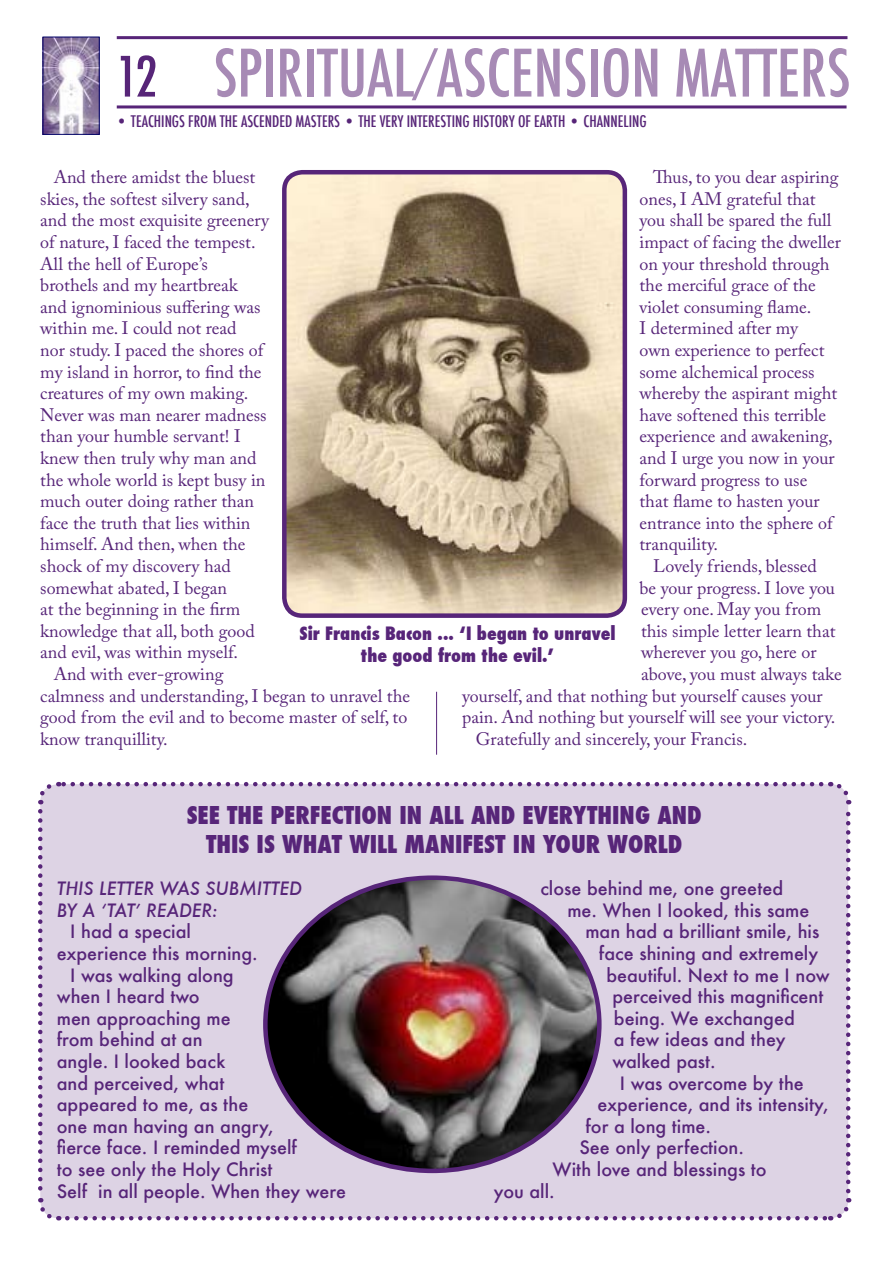
<style>
.page{position:relative;width:893px;height:1263px;background:#fff}
.page>*{position:absolute;margin:0;border:0;box-sizing:border-box;transform-origin:0 0}
.t1{font:500 condensed 63.6px "Futura";color:#a78ab5}
.t2{font:800 condensed 24px "Futura";color:#572579}
.t3{font:18px/21.6px "Adobe Caslon Pro";color:#572579}
.t4{font:500 18px "Futura";color:#572579}
.t5{font:800 condensed 18px/21.6px "Futura";color:#572579;text-align:center}
.t6{font:italic 500 18px/21.6px "Futura";color:#572579}
.t7{font:500 condensed 15.6px "Futura";color:#572578}
.s1{font-size:54px;color:#572578}
.s2{font-size:50.1px}
</style>
<div class="page">
<div style="left:40px;top:784px;width:808px;height:434px;background:#ddd3e4;border-radius:18px"></div>
<svg style="left:38px;top:811px;width:21px;height:410px"></svg>
<svg style="left:67px;top:1198px;width:785px;height:23px"></svg>
<svg style="left:830px;top:781px;width:22px;height:410px"></svg>
<svg style="left:38px;top:781px;width:783px;height:23px"></svg>
<img style="left:284px;top:172px;width:341px;height:444px;border-radius:18px">
<div style="left:282px;top:170px;width:345px;height:448px;border:4px solid #572579;border-radius:18px"></div>
<hr style="left:436px;top:692px;width:1px;height:63px;background:#572579">
<img style="left:265px;top:878px;width:334px;height:293px;border-radius:50%">
<img style="left:45px;top:39px;width:53px;height:94px">
<div style="left:43px;top:37px;width:57px;height:98px;border:1px solid #000267"></div>
<hr style="left:117px;top:36px;width:730px;height:3px;background:#572578">
<hr style="left:117px;top:105px;width:729px;height:3px;background:#572578">
<h1 class="t1" style="left:116px;top:32px;width:736px"><span class="s1">12</span> SPIRITUAL<span class="s2">/</span>ASCENSION MATTERS</h1>
<p class="t7" style="left:116px;top:111px;width:532px">• TEACHINGS FROM THE ASCENDED MASTERS • THE VERY INTERESTING HISTORY OF EARTH • CHANNELING</p>
<p class="t3" style="left:640px;top:166px;width:203px;text-indent:14px">Thus, to you dear aspiring ones, I AM grateful that you shall be spared the full impact of facing the dweller on your threshold through the merciful grace of the violet consuming flame.<br>I determined after my<br>own experience to perfect some alchemical process whereby the aspirant might have softened this terrible experience and awakening, and I urge you now in your forward progress to use<br>that flame to hasten your entrance into the sphere of tranquility.</p>
<p class="t3" style="left:653px;top:555px;width:165px">Lovely friends, blessed</p>
<p class="t3" style="left:640px;top:577px;width:197px">be your progress. I love you</p>
<p class="t3" style="left:641px;top:598px;width:182px">every one. May you from</p>
<p class="t3" style="left:641px;top:620px;width:196px">this simple letter learn that</p>
<p class="t3" style="left:641px;top:641px;width:177px">wherever you go, here or</p>
<p class="t3" style="left:641px;top:663px;width:202px">above, you must always take</p>
<p class="t3" style="left:462px;top:685px;width:362px">yourself, and that nothing but yourself causes your</p>
<p class="t3" style="left:462px;top:706px;width:374px">pain. And nothing but yourself will see your victory.</p>
<p class="t3" style="left:476px;top:728px;width:273px">Gratefully and sincerely, your Francis.</p>
<p class="t3" style="left:54px;top:166px;width:203px">And there amidst the bluest</p>
<p class="t3" style="left:40px;top:188px;width:211px">skies, the softest silvery sand,</p>
<p class="t3" style="left:40px;top:209px;width:230px">and the most exquisite greenery</p>
<p class="t3" style="left:40px;top:231px;width:217px">of nature, I faced the tempest.</p>
<p class="t3" style="left:40px;top:253px;width:169px">All the hell of Europe’s</p>
<p class="t3" style="left:40px;top:274px;width:199px">brothels and my heartbreak</p>
<p class="t3" style="left:40px;top:296px;width:222px">and ignominious suffering was</p>
<p class="t3" style="left:40px;top:317px;width:198px">within me. I could not read</p>
<p class="t3" style="left:40px;top:339px;width:225px">nor study. I paced the shores of</p>
<p class="t3" style="left:40px;top:361px;width:223px">my island in horror, to find the</p>
<p class="t3" style="left:40px;top:382px;width:210px">creatures of my own making.</p>
<p class="t3" style="left:40px;top:404px;width:228px">Never was man nearer madness</p>
<p class="t3" style="left:40px;top:425px;width:202px">than your humble servant! I</p>
<p class="t3" style="left:40px;top:447px;width:218px">knew then truly why man and</p>
<p class="t3" style="left:40px;top:469px;width:227px">the whole world is kept busy in</p>
<p class="t3" style="left:40px;top:490px;width:215px">much outer doing rather than</p>
<p class="t3" style="left:40px;top:512px;width:212px">face the truth that lies within</p>
<p class="t3" style="left:40px;top:533px;width:207px">himself. And then, when the</p>
<p class="t3" style="left:40px;top:555px;width:192px">shock of my discovery had</p>
<p class="t3" style="left:40px;top:577px;width:188px">somewhat abated, I began</p>
<p class="t3" style="left:40px;top:598px;width:202px">at the beginning in the firm</p>
<p class="t3" style="left:40px;top:620px;width:216px">knowledge that all, both good</p>
<p class="t3" style="left:40px;top:641px;width:199px">and evil, was within myself.</p>
<p class="t3" style="left:54px;top:663px;width:171px">And with ever-growing</p>
<p class="t3" style="left:40px;top:685px;width:371px">calmness and understanding, I began to unravel the</p>
<p class="t3" style="left:40px;top:706px;width:369px">good from the evil and to become master of self, to</p>
<p class="t3" style="left:40px;top:728px;width:129px">know tranquillity.</p>
<p class="t5" style="left:299px;top:623px;width:318px">Sir Francis Bacon ... ‘I began to unravel the good from the evil.’</p>
<h2 class="t2" style="left:187px;top:798px;width:170px">SEE THE PERFECTION</h2>
<h2 class="t2" style="left:399px;top:798px;width:88px">IN ALL AND</h2>
<h2 class="t2" style="left:523px;top:798px;width:78px">EVERYTHIN</h2>
<h2 class="t2" style="left:635px;top:798px;width:38px">G AND</h2>
<h2 class="t2" style="left:206px;top:827px;width:12px">THIS</h2>
<h2 class="t2" style="left:257px;top:827px;width:60px">IS WHAT</h2>
<h2 class="t2" style="left:349px;top:827px;width:222px">WILL MANI FEST IN YOUR</h2>
<h2 class="t2" style="left:608px;top:827px;width:74px">WORLD</h2>
<p class="t6" style="left:57px;top:877px;width:245px">THIS LETTER WAS S UBMITTED<br>BY A ‘TAT’ READER:</p>
<p class="t4" style="left:70px;top:919px;width:122px">I had a special</p>
<p class="t4" style="left:57px;top:941px;width:202px">experience this morning.</p>
<p class="t4" style="left:70px;top:962px;width:165px">I was walking along</p>
<p class="t4" style="left:57px;top:984px;width:144px">when I heard two</p>
<p class="t4" style="left:57px;top:1006px;width:175px">men approaching me</p>
<p class="t4" style="left:57px;top:1027px;width:147px">from behind at an</p>
<p class="t4" style="left:57px;top:1049px;width:170px">angle. I looked back</p>
<p class="t4" style="left:57px;top:1070px;width:169px">and perceived, what</p>
<p class="t4" style="left:57px;top:1092px;width:193px">appeared to me, as the</p>
<p class="t4" style="left:57px;top:1114px;width:218px">one man having an angry,</p>
<p class="t4" style="left:57px;top:1135px;width:242px">fierce face. I reminded myself</p>
<p class="t4" style="left:57px;top:1157px;width:217px">to see only the Holy Christ</p>
<p class="t4" style="left:57px;top:1178px;width:291px">Self in all people. When they were</p>
<p class="t4" style="left:540px;top:876px;width:244px">close behind me, one greeted</p>
<p class="t4" style="left:567px;top:898px;width:243px">me. When I looked, this same</p>
<p class="t4" style="left:585px;top:919px;width:235px">man had a brilliant smile, his</p>
<p class="t4" style="left:599px;top:941px;width:221px">face shining and extremely</p>
<p class="t4" style="left:606px;top:962px;width:225px">beautiful. N ext to me I now</p>
<p class="t4" style="left:612px;top:984px;width:212px">perceived this magnificent</p>
<p class="t4" style="left:614px;top:1006px;width:182px">being. We exchanged</p>
<p class="t4" style="left:614px;top:1027px;width:173px">a few ideas and they</p>
<p class="t4" style="left:612px;top:1049px;width:105px">walked past.</p>
<p class="t4" style="left:620px;top:1070px;width:185px">I was overcome by the</p>
<p class="t4" style="left:597px;top:1092px;width:233px">experience, and its intensity,</p>
<p class="t4" style="left:585px;top:1114px;width:127px">for a long time.</p>
<p class="t4" style="left:579px;top:1135px;width:166px">See only perfection.</p>
<p class="t4" style="left:552px;top:1157px;width:216px">With love and blessings to</p>
<p class="t4" style="left:494px;top:1178px;width:62px">you all.</p>
</div>
